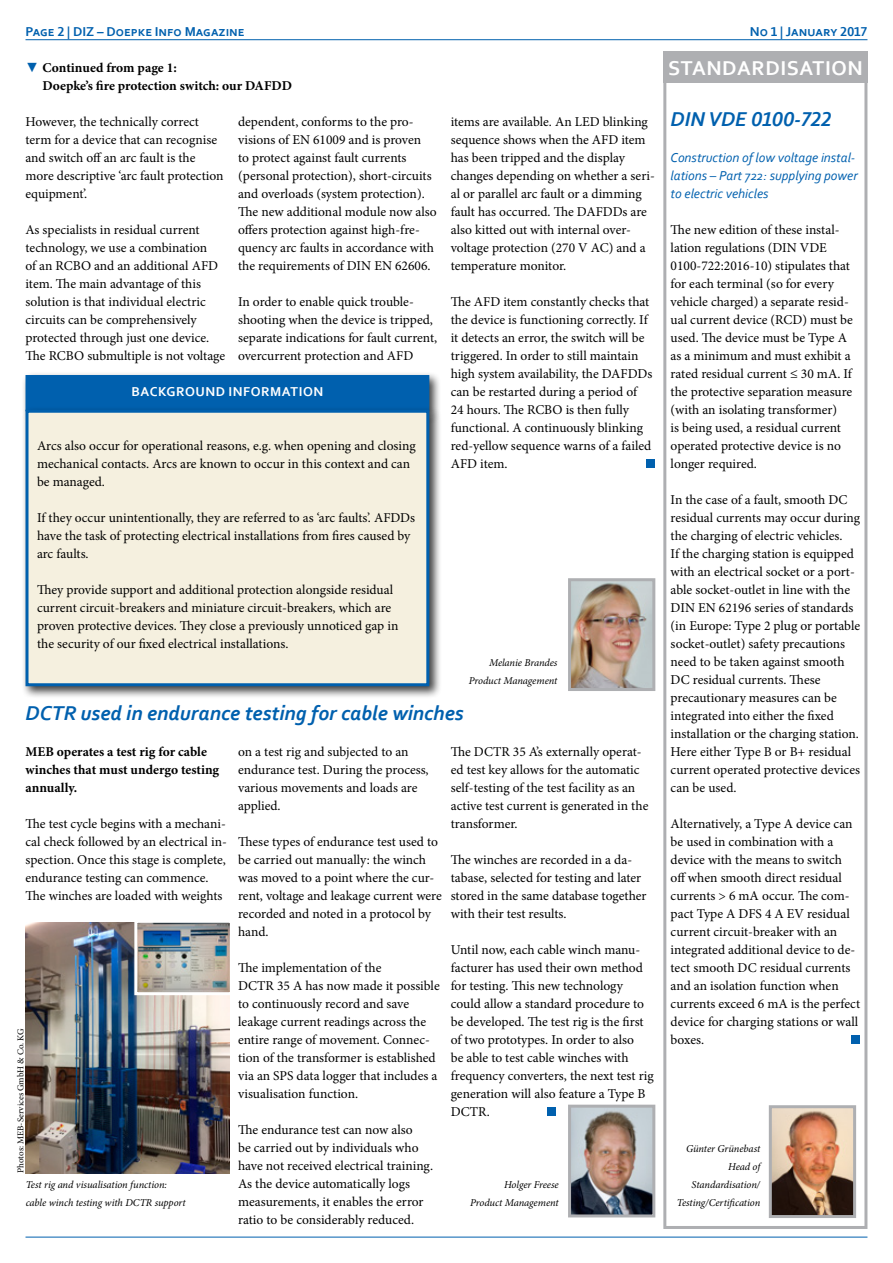
<style>
.page{position:relative;width:893px;height:1263px;background:#fff}
.page>*{position:absolute;margin:0;border:0;box-sizing:border-box;transform-origin:0 0}
.Überschrift_klein{font:italic 700 21px "Corbel";color:#0060ae}
.In_dieser_Ausgabe{font:700 21px "Corbel";letter-spacing:.025em;color:#fff}
.Fließtext{font:13.5px/18px "Minion Pro";color:#000}
.Fließtext_Einleitung{font:700 13.5px/18px "Minion Pro";color:#000}
.Fließtext-2{font:italic 13.5px/18px "Corbel";color:#0060ae}
.DIZ-Schriftzug_innen{font:700 13.5px "Corbel";color:#0060ae}
.Fließtext-3{font:700 13.5px "Corbel";letter-spacing:.04em;color:#fff}
.DIZ-Ausgabe{font:700 13.5px "Corbel";color:#0060ae}
.Bildunterschrift_Mit{font:italic 10.5px/18px "Minion Pro";letter-spacing:-.01em;color:#000;text-align:right}
.Bildunterschrift{font:italic 10.5px/18px "Minion Pro";letter-spacing:-.01em;color:#000}
.Bildnachweis{font:9px "Minion Pro";color:#000}
.s1{font-family:"Arial";font-weight:400;color:#0060ae}
</style>
<div class="page">
<div style="left:547px;top:1107px;width:8px;height:9px;background:#0060ae"></div>
<div style="left:852px;top:1035px;width:8px;height:9px;background:#0060ae"></div>
<div style="left:663px;top:51px;width:204px;height:1178px;border:3px solid #aeafb2"></div>
<img style="left:773px;top:1109px;width:79px;height:105px">
<div style="left:769px;top:1105px;width:87px;height:113px;border:3px solid #aeafb2"></div>
<div style="left:663px;top:51px;width:204px;height:32px;background:#aeafb2"></div>
<div style="left:646px;top:459px;width:9px;height:9px;background:#0060ae"></div>
<img style="left:572px;top:1109px;width:79px;height:104px">
<div style="left:568px;top:1105px;width:87px;height:112px;border:3px solid #aeafb2"></div>
<img style="left:572px;top:582px;width:79px;height:105px">
<div style="left:568px;top:578px;width:87px;height:113px;border:3px solid #aeafb2"></div>
<div style="left:22px;top:371px;width:420px;height:53px;background:#000;opacity:.75"></div>
<div style="left:27px;top:376px;width:401px;height:34px;background:#0060ae"></div>
<div style="left:26px;top:375px;width:403px;height:36px;border:3px solid #0060ae"></div>
<img style="left:26px;top:923px;width:204px;height:250px">
<img style="left:133px;top:922px;width:97px;height:75px">
<div style="left:22px;top:406px;width:420px;height:292px;background:#000;opacity:.75"></div>
<div style="left:27px;top:411px;width:401px;height:274px;background:#f5f0df"></div>
<div style="left:26px;top:410px;width:403px;height:276px;border:3px solid #0060ae"></div>
<hr style="left:26px;top:39px;width:841px;height:1px;background:#0060ae">
<hr style="left:26px;top:1237px;width:841px;height:1px;background:#0060ae">
<p class="DIZ-Schriftzug_innen" style="left:26px;top:23px;width:221px">Page 2 | DIZ – Doepke Info Magazine</p>
<p class="DIZ-Ausgabe" style="left:750px;top:23px;width:119px">No 1 | January 2017</p>
<p class="Fließtext_Einleitung" style="left:43px;top:59px;width:251px;text-indent:-17px"><span class="s1">▼</span> Continued from page 1:<br>Doepke’s fire protection switch: our DAFDD</p>
<p class="Fließtext" style="left:26px;top:113px;width:200px">However, the technically correct term for a device that can recognise and switch off an arc fault is the more descriptive ‘arc fault protection equipment’.</p>
<p class="Fließtext" style="left:26px;top:221px;width:201px">As specialists in residual current technology, we use a combination<br>of an RCBO and an additional AFD item. The main advantage of this solution is that individual electric circuits can be comprehensively protected through just one device.<br>The RCBO submultiple is not voltage</p>
<p class="Fließtext" style="left:238px;top:113px;width:200px">dependent, conforms to the pro&shy;visions of EN 61009 and is proven<br>to protect against fault currents (personal protection), short-circuits and overloads (system protection).<br>The new additional module now also offers protection against high-fre&shy;quency arc faults in accordance with the requirements of DIN EN 62606.</p>
<p class="Fließtext" style="left:238px;top:293px;width:201px">In order to enable quick trouble&shy;shooting when the device is tripped, separate indications for fault current, overcurrent protection and AFD</p>
<p class="Fließtext-3" style="left:132px;top:383px;width:193px">BACKGROUND INFORMATION</p>
<p class="Fließtext" style="left:37px;top:437px;width:380px">Arcs also occur for operational reasons, e.g. when opening and closing mechanical contacts. Arcs are known to occur in this context and can be managed.</p>
<p class="Fließtext" style="left:37px;top:509px;width:380px">If they occur unintentionally, they are referred to as ‘arc faults’. AFDDs have the task of protecting electrical installations from fires caused by arc faults.</p>
<p class="Fließtext" style="left:37px;top:581px;width:363px">They provide support and additional protection alongside residual current circuit-breakers and miniature circuit-breakers, which are proven protective devices. They close a previously unnoticed gap in the security of our fixed electrical installations.</p>
<p class="Fließtext" style="left:451px;top:113px;width:206px">items are available. An LED blinking sequence shows when the AFD item has been tripped and the display changes depending on whether a seri&shy;al or parallel arc fault or a dimming fault has occurred. The DAFDDs are also kitted out with internal over&shy;voltage protection (270 V AC) and a temperature monitor.</p>
<p class="Fließtext" style="left:451px;top:293px;width:203px">The AFD item constantly checks that the device is functioning correctly. If it detects an error, the switch will be triggered. In order to still maintain high system availability, the DAFDDs can be restarted during a period of 24 hours. The RCBO is then fully functional. A continuously blinking red-yellow sequence warns of a failed AFD item.</p>
<p class="Bildunterschrift_Mit" style="left:489px;top:654px;width:70px">Melanie Brandes</p>
<p class="Bildunterschrift_Mit" style="left:469px;top:672px;width:90px">Product Management</p>
<p class="Überschrift_klein" style="left:26px;top:700px;width:440px">DCTR used in endurance testing for cable winches</p>
<p class="Fließtext_Einleitung" style="left:26px;top:743px;width:195px">MEB operates a test rig for cable winches that must undergo testing annually.</p>
<p class="Fließtext" style="left:26px;top:815px;width:203px">The test cycle begins with a mechani&shy;cal check followed by an electrical in&shy;spection. Once this stage is complete, endurance testing can commence.<br>The winches are loaded with weights</p>
<p class="Fließtext" style="left:451px;top:743px;width:199px">The DCTR 35 A’s externally operat&shy;ed test key allows for the automatic self-testing of the test facility as an active test current is generated in the transformer.</p>
<p class="Fließtext" style="left:451px;top:851px;width:197px">The winches are recorded in a da&shy;tabase, selected for testing and later stored in the same database together with their test results.</p>
<p class="Fließtext" style="left:451px;top:941px;width:204px">Until now, each cable winch manu&shy;facturer has used their own method for testing. This new technology could allow a standard procedure to be developed. The test rig is the first of two prototypes. In order to also<br>be able to test cable winches with frequency converters, the next test rig generation will also feature a Type B<br>DCTR.</p>
<p class="Fließtext" style="left:238px;top:743px;width:192px">on a test rig and subjected to an endurance test. During the process, various movements and loads are applied.</p>
<p class="Fließtext" style="left:238px;top:833px;width:205px">These types of endurance test used to be carried out manually: the winch was moved to a point where the cur&shy;rent, voltage and leakage current were recorded and noted in a protocol by hand.</p>
<p class="Fließtext" style="left:238px;top:959px;width:203px">The implementation of the<br>DCTR 35 A has now made it possible to continuously record and save leakage current readings across the entire range of movement. Connec&shy;tion of the transformer is established via an SPS data logger that includes a visualisation function.</p>
<p class="Fließtext" style="left:238px;top:1121px;width:196px">The endurance test can now also<br>be carried out by individuals who have not received electrical training.<br>As the device automatically logs measurements, it enables the error ratio to be considerably reduced.</p>
<p class="Bildnachweis" style="left:15px;top:1173px;width:146px;rotate:-90deg">Photos: MEB-Services GmbH &amp; Co. KG</p>
<p class="Bildunterschrift" style="left:26px;top:1176px;width:162px">Test rig and visualisation function: cable winch testing with DCTR support</p>
<p class="Bildunterschrift_Mit" style="left:504px;top:1176px;width:56px">Holger Freese</p>
<p class="Bildunterschrift_Mit" style="left:470px;top:1194px;width:90px">Product Management</p>
<p class="In_dieser_Ausgabe" style="left:668px;top:55px;width:196px">STANDARDISATION</p>
<p class="Überschrift_klein" style="left:671px;top:106px;width:162px">DIN VDE 0100-722</p>
<p class="Fließtext-2" style="left:671px;top:148px;width:189px">Construction of low voltage instal&shy;lations – Part 722: supplying power to electric vehicles</p>
<p class="Fließtext" style="left:671px;top:221px;width:184px">The new edition of these instal&shy;lation regulations (DIN VDE<br>0100-722:2016-10) stipulates that for each terminal (so for every vehicle charged) a separate resid&shy;ual current device (RCD) must be used. The device must be Type A as a minimum and must exhibit a rated residual current ≤ 30 mA. If the protective separation measure (with an isolating transformer)<br>is being used, a residual current operated protective device is no longer required.</p>
<p class="Fließtext" style="left:671px;top:491px;width:191px">In the case of a fault, smooth DC residual currents may occur during the charging of electric vehicles.<br>If the charging station is equipped with an electrical socket or a port&shy;able socket-outlet in line with the<br>DIN EN 62196 series of standards (in Europe: Type 2 plug or portable socket-outlet) safety precautions need to be taken against smooth<br>DC residual currents. These precautionary measures can be integrated into either the fixed installation or the charging station.<br>Here either Type B or B+ residual current operated protective devices can be used.</p>
<p class="Fließtext" style="left:671px;top:815px;width:191px">Alternatively, a Type A device can be used in combination with a device with the means to switch off when smooth direct residual currents &gt; 6 mA occur. The com&shy;pact Type A DFS 4 A EV residual current circuit-breaker with an integrated additional device to de&shy;tect smooth DC residual currents and an isolation function when currents exceed 6 mA is the perfect device for charging stations or wall boxes.</p>
<p class="Bildunterschrift_Mit" style="left:686px;top:1140px;width:76px">Günter Grünebast</p>
<p class="Bildunterschrift_Mit" style="left:677px;top:1158px;width:85px">Head of<br>Standardisation/<br>Testing/Certification</p>
</div>
